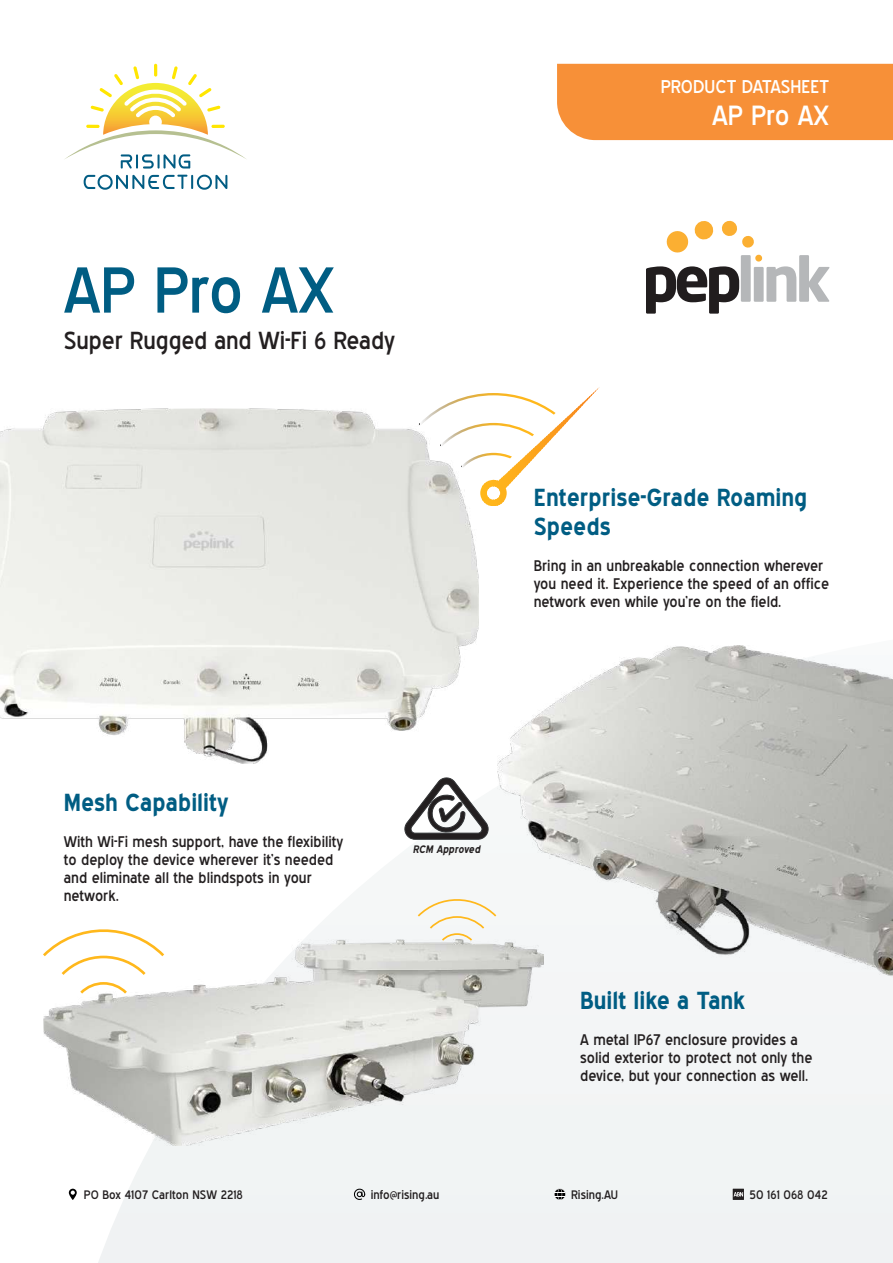
<style>
.page{position:relative;width:893px;height:1263px;background:#fff}
.page>*{position:absolute;margin:0;border:0;box-sizing:border-box;transform-origin:0 0}
.t1{font:63px "Blue Highway";letter-spacing:-.005em;color:#005d83}
.t2{font:27px "Blue Highway";color:#fff}
.t3{font:700 24px/28.8px "Blue Highway";color:#005d83}
.t4{font:24px "Blue Highway";letter-spacing:-.005em;color:#231f20}
.t5{font:18px "Blue Highway";color:#fff}
.t6{font:15px/18px "Blue Highway";color:#231f20}
.t7{font:12px "Blue Highway";letter-spacing:.005em;color:#231f20}
.t8{font:italic 700 10.5px "Blue Highway";color:#231f20}
</style>
<div class="page">
<div style="left:557px;top:64px;width:336px;height:76px;background:#f79038"></div>
<svg style="left:98px;top:645px;width:795px;height:618px"></svg>
<svg style="left:69px;top:1189px;width:8px;height:11px"></svg>
<svg style="left:354px;top:1189px;width:11px;height:11px"></svg>
<svg style="left:554px;top:1188px;width:12px;height:12px"></svg>
<svg style="left:733px;top:1189px;width:11px;height:11px"></svg>
<svg style="left:734px;top:1192px;width:9px;height:4px"></svg>
<svg style="left:65px;top:64px;width:181px;height:126px"></svg>
<svg style="left:666px;top:221px;width:48px;height:32px"></svg>
<svg style="left:722px;top:221px;width:32px;height:27px"></svg>
<svg style="left:646px;top:266px;width:93px;height:48px"></svg>
<div style="left:741px;top:255px;width:10px;height:47px;background:#b5b7b9"></div>
<div style="left:754px;top:267px;width:10px;height:35px;background:#b5b7b9"></div>
<svg style="left:755px;top:254px;width:74px;height:48px"></svg>
<img style="left:0;top:409px;width:478px;height:355px">
<img style="left:498px;top:646px;width:395px;height:337px">
<hr style="left:480px;top:387px;width:2px;height:119px;background:#ffb81c">
<hr style="left:482px;top:387px;width:3px;height:119px;background:#ffb81c">
<hr style="left:485px;top:387px;width:2px;height:119px;background:#ffb71c">
<hr style="left:487px;top:387px;width:2px;height:119px;background:#ffb71c">
<hr style="left:489px;top:387px;width:2px;height:119px;background:#ffb61c">
<hr style="left:491px;top:387px;width:2px;height:119px;background:#ffb61c">
<hr style="left:493px;top:387px;width:2px;height:119px;background:#ffb51c">
<hr style="left:495px;top:387px;width:2px;height:119px;background:#ffb51c">
<hr style="left:497px;top:387px;width:3px;height:119px;background:#feb41c">
<hr style="left:500px;top:387px;width:2px;height:119px;background:#feb31c">
<hr style="left:502px;top:387px;width:2px;height:119px;background:#feb21c">
<hr style="left:504px;top:387px;width:2px;height:119px;background:#feb21c">
<hr style="left:506px;top:387px;width:2px;height:119px;background:#feb11c">
<hr style="left:508px;top:387px;width:2px;height:119px;background:#feb01c">
<hr style="left:510px;top:387px;width:2px;height:119px;background:#feaf1c">
<hr style="left:512px;top:387px;width:2px;height:119px;background:#feae1c">
<hr style="left:514px;top:387px;width:3px;height:119px;background:#feae1c">
<hr style="left:517px;top:387px;width:2px;height:119px;background:#fdad1c">
<hr style="left:519px;top:387px;width:2px;height:119px;background:#fdac1c">
<hr style="left:521px;top:387px;width:2px;height:119px;background:#fdab1c">
<hr style="left:523px;top:387px;width:2px;height:119px;background:#fdaa1c">
<hr style="left:525px;top:387px;width:2px;height:119px;background:#fda91c">
<hr style="left:527px;top:387px;width:2px;height:119px;background:#fda81c">
<hr style="left:529px;top:387px;width:3px;height:119px;background:#fda71c">
<hr style="left:532px;top:387px;width:2px;height:119px;background:#fca61c">
<hr style="left:534px;top:387px;width:2px;height:119px;background:#fca51c">
<hr style="left:536px;top:387px;width:2px;height:119px;background:#fca41c">
<hr style="left:538px;top:387px;width:2px;height:119px;background:#fca31c">
<hr style="left:540px;top:387px;width:2px;height:119px;background:#fca21c">
<hr style="left:542px;top:387px;width:2px;height:119px;background:#fca11c">
<hr style="left:544px;top:387px;width:3px;height:119px;background:#fb9f1c">
<hr style="left:547px;top:387px;width:2px;height:119px;background:#fb9e1c">
<hr style="left:549px;top:387px;width:2px;height:119px;background:#fb9d1c">
<hr style="left:551px;top:387px;width:2px;height:119px;background:#fb9c1c">
<hr style="left:553px;top:387px;width:2px;height:119px;background:#fb9b1d">
<hr style="left:555px;top:387px;width:2px;height:119px;background:#fb9a1d">
<hr style="left:557px;top:387px;width:2px;height:119px;background:#fa981d">
<hr style="left:559px;top:387px;width:2px;height:119px;background:#fa971d">
<hr style="left:561px;top:387px;width:3px;height:119px;background:#fa961d">
<hr style="left:564px;top:387px;width:2px;height:119px;background:#fa951d">
<hr style="left:566px;top:387px;width:2px;height:119px;background:#fa941d">
<hr style="left:568px;top:387px;width:2px;height:119px;background:#fa921d">
<hr style="left:570px;top:387px;width:2px;height:119px;background:#f9911d">
<hr style="left:572px;top:387px;width:2px;height:119px;background:#f9901d">
<hr style="left:574px;top:387px;width:2px;height:119px;background:#f98f1d">
<hr style="left:576px;top:387px;width:3px;height:119px;background:#f98d1d">
<hr style="left:579px;top:387px;width:2px;height:119px;background:#f98c1d">
<hr style="left:581px;top:387px;width:2px;height:119px;background:#f98b1d">
<hr style="left:583px;top:387px;width:2px;height:119px;background:#f8891d">
<hr style="left:585px;top:387px;width:2px;height:119px;background:#f8881d">
<hr style="left:587px;top:387px;width:2px;height:119px;background:#f8871d">
<hr style="left:589px;top:387px;width:2px;height:119px;background:#f8851d">
<hr style="left:591px;top:387px;width:3px;height:119px;background:#f8841d">
<hr style="left:594px;top:387px;width:2px;height:119px;background:#f7831d">
<hr style="left:596px;top:387px;width:2px;height:119px;background:#f7811d">
<hr style="left:598px;top:387px;width:2px;height:119px;background:#f7801d">
<svg style="left:461px;top:453px;width:51px;height:15px"></svg>
<svg style="left:419px;top:393px;width:137px;height:54px"></svg>
<img style="left:43px;top:939px;width:500px;height:207px">
<svg style="left:80px;top:982px;width:47px;height:11px"></svg>
<svg style="left:43px;top:929px;width:121px;height:46px"></svg>
<svg style="left:418px;top:899px;width:78px;height:42px"></svg>
<svg style="left:405px;top:778px;width:83px;height:61px"></svg>
<h1 class="t1" style="left:64px;top:252px;width:272px">AP Pro AX</h1>
<h3 class="t4" style="left:64px;top:326px;width:333px">Super Rugged and Wi-Fi 6 Ready</h3>
<p class="t5" style="left:661px;top:75px;width:170px">PRODUCT DATASHEET</p>
<h2 class="t2" style="left:712px;top:99px;width:119px">AP Pro AX</h2>
<h3 class="t3" style="left:534px;top:483px;width:275px">Enterprise-Grade Roaming<br>Speeds</h3>
<p class="t6" style="left:534px;top:556px;width:297px">Bring in an unbreakable connection wherever you need it. Experience the speed of an office network even while you’re on the field.</p>
<h3 class="t3" style="left:64px;top:788px;width:166px">Mesh Capability</h3>
<p class="t6" style="left:64px;top:832px;width:281px">With Wi-Fi mesh support, have the flexibility to deploy the device wherever it’s needed and eliminate all the blindspots in your network.</p>
<p class="t8" style="left:413px;top:843px;width:71px">RCM Approved</p>
<h3 class="t3" style="left:580px;top:986px;width:167px">Built like a Tank</h3>
<p class="t6" style="left:580px;top:1030px;width:234px">A metal IP67 enclosure provides a solid exterior to protect not only the device, but your connection as well.</p>
<p class="t7" style="left:84px;top:1187px;width:160px">PO Box 4107 Carlton NSW 2218</p>
<p class="t7" style="left:371px;top:1187px;width:70px">info@rising.au</p>
<p class="t7" style="left:571px;top:1187px;width:49px">Rising.AU</p>
<p class="t7" style="left:749px;top:1187px;width:80px">50 161 068 042</p>
</div>
